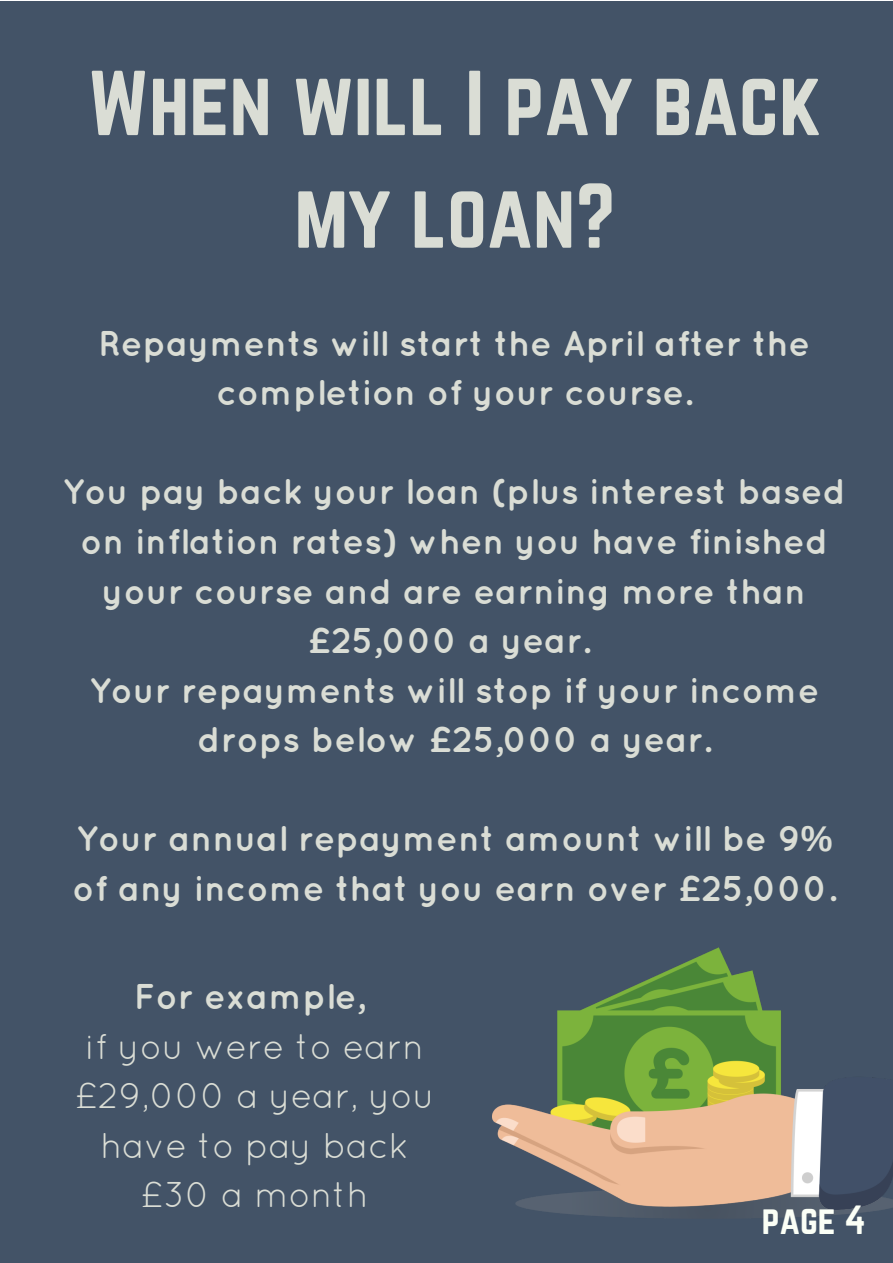
<style>
.page{position:relative;width:893px;height:1263px;background:#fff}
.page>*{position:absolute;margin:0;border:0;box-sizing:border-box;transform-origin:0 0}
.t1{font:80.55px/112.6px "Norwester";color:#daddd5;text-align:center}
.t2{font:700 35.85px/49.5px "Quicksand";color:#daddd5;text-align:center}
.t3{font:35.85px/49.5px "Quicksand";color:#daddd5;text-align:center}
.t4{font:35.85px "Norwester";color:#fbfff6}
.s1{font-family:"Liberation Sans"}
</style>
<div class="page">
<div style="left:0;top:1px;width:893px;height:1262px;background:#435367"></div>
<img style="left:492px;top:947px;width:401px;height:271px">
<h1 class="t1" style="left:88px;top:51px;width:736px">When will I pay back my loan?</h1>
<p class="t2" style="left:99px;top:318px;width:713px">Repayments will start the April after the completion of your course.</p>
<p class="t2" style="left:63px;top:467px;width:785px">You pay back your loan (plus interest based on inflation rates) when you have finished your course and are earning more than £25,000 a year.<br>Your repayments will stop if your income drops below £25,000 a year.</p>
<p class="t2" style="left:72px;top:813px;width:766px;text-align:left">Your annual repayment amount will be 9<span class="s1">% </span>of any income that you earn over £25,000.</p>
<p class="t2" style="left:134px;top:971px;width:233px">For example,</p>
<p class="t3" style="left:75px;top:1020px;width:361px">if you were to earn £29,000 a year, you have to pay back £30 a month</p>
<p class="t4" style="left:762px;top:1203px;width:106px">page 4</p>
</div>
